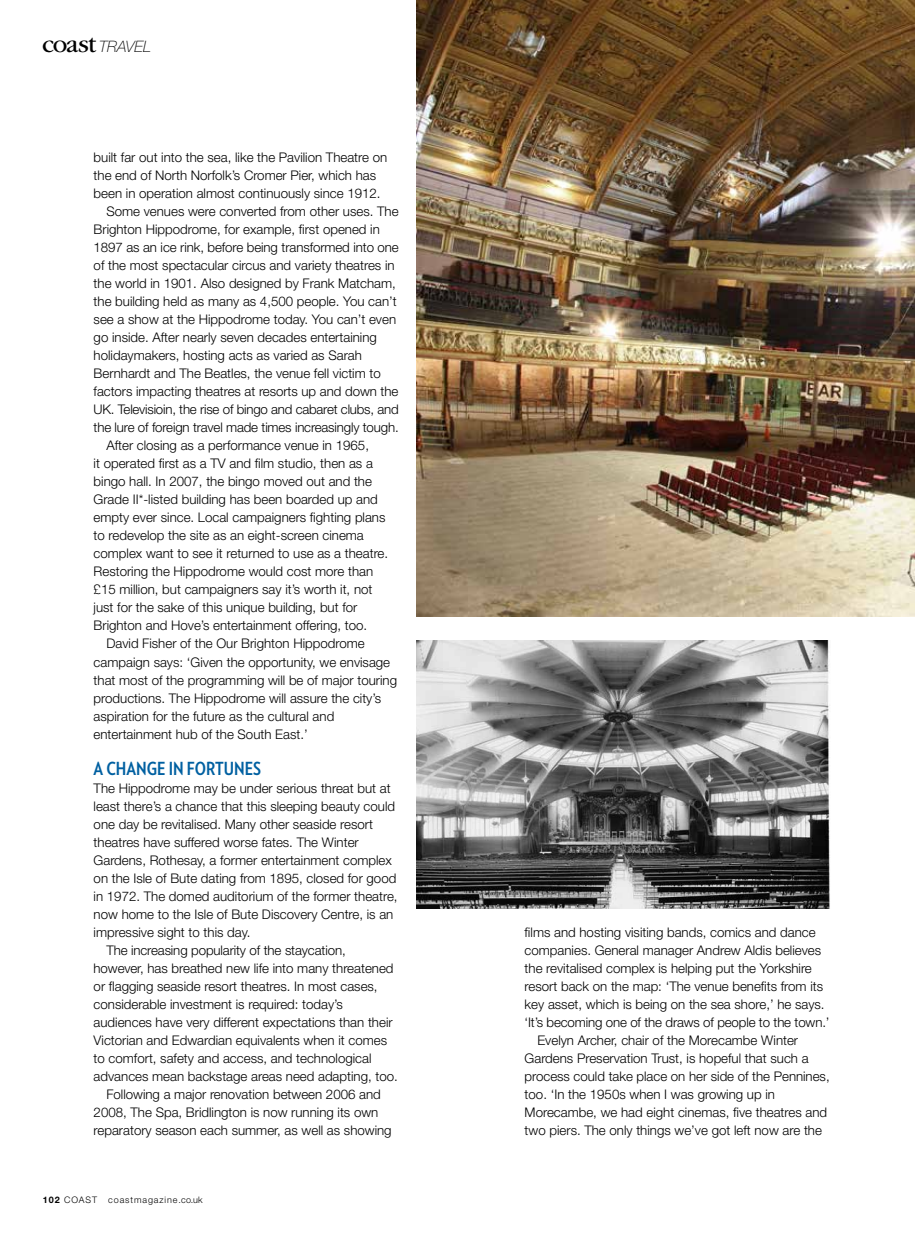
<style>
.page{position:relative;width:915px;height:1234px;background:#fff}
.page>*{position:absolute;margin:0;border:0;box-sizing:border-box;transform-origin:0 0}
.t1{font:700 18px "Verlag Condensed";color:#0060a1}
.t2{font:italic 100 15.75px "Helvetica Neue LT Std";letter-spacing:-.005em;color:#000}
.t3{font:300 13.35px "Helvetica Neue LT Std";color:#000}
.t4{font:300 9px "Helvetica Neue LT Std";letter-spacing:.1em;color:#000}
.s1{font-family:"ITC Garamond Std";font-weight:400;font-style:normal;font-size:25.5px}
.s2{font-weight:700}
</style>
<div class="page">
<img style="left:417px;top:0;width:497px;height:617px">
<img style="left:416px;top:640px;width:414px;height:268px">
<p class="t2" style="left:42px;top:38px;width:110px"><span class="s1">coast</span> TRAVEL</p>
<p class="t3" style="left:94px;top:149px;width:295px">built far out into the sea, like the Pavilion Theatre on</p>
<p class="t3" style="left:94px;top:167px;width:284px">the end of North Norfolk’s Cromer Pier, which has</p>
<p class="t3" style="left:94px;top:185px;width:288px">been in operation almost continuously since 1912.</p>
<p class="t3" style="left:106px;top:203px;width:293px">Some venues were converted from other uses. The</p>
<p class="t3" style="left:94px;top:221px;width:287px">Brighton Hippodrome, for example, first opened in</p>
<p class="t3" style="left:94px;top:239px;width:306px">1897 as an ice rink, before being transformed into one</p>
<p class="t3" style="left:94px;top:257px;width:302px">of the most spectacular circus and variety theatres in</p>
<p class="t3" style="left:94px;top:275px;width:303px">the world in 1901. Also designed by Frank Matcham,</p>
<p class="t3" style="left:94px;top:293px;width:304px">the building held as many as 4,500 people. You can’t</p>
<p class="t3" style="left:94px;top:311px;width:304px">see a show at the Hippodrome today. You can’t even</p>
<p class="t3" style="left:94px;top:329px;width:285px">go inside. After nearly seven decades entertaining</p>
<p class="t3" style="left:94px;top:347px;width:270px">holidaymakers, hosting acts as varied as Sarah</p>
<p class="t3" style="left:94px;top:365px;width:288px">Bernhardt and The Beatles, the venue fell victim to</p>
<p class="t3" style="left:94px;top:383px;width:306px">factors impacting theatres at resorts up and down the</p>
<p class="t3" style="left:94px;top:401px;width:306px">UK. Televisioin, the rise of bingo and cabaret clubs, and</p>
<p class="t3" style="left:94px;top:419px;width:306px">the lure of foreign travel made times increasingly tough.</p>
<p class="t3" style="left:106px;top:437px;width:264px">After closing as a performance venue in 1965,</p>
<p class="t3" style="left:94px;top:455px;width:281px">it operated first as a TV and film studio, then as a</p>
<p class="t3" style="left:94px;top:473px;width:280px">bingo hall. In 2007, the bingo moved out and the</p>
<p class="t3" style="left:94px;top:491px;width:285px">Grade II*-listed building has been boarded up and</p>
<p class="t3" style="left:94px;top:509px;width:293px">empty ever since. Local campaigners fighting plans</p>
<p class="t3" style="left:94px;top:527px;width:272px">to redevelop the site as an eight-screen cinema</p>
<p class="t3" style="left:94px;top:545px;width:296px">complex want to see it returned to use as a theatre.</p>
<p class="t3" style="left:94px;top:563px;width:281px">Restoring the Hippodrome would cost more than</p>
<p class="t3" style="left:94px;top:581px;width:280px">£15 million, but campaigners say it’s worth it, not</p>
<p class="t3" style="left:94px;top:599px;width:265px">just for the sake of this unique building, but for</p>
<p class="t3" style="left:94px;top:617px;width:275px">Brighton and Hove’s entertainment offering, too.</p>
<p class="t3" style="left:106px;top:635px;width:260px">David Fisher of the Our Brighton Hippodrome</p>
<p class="t3" style="left:94px;top:653px;width:298px">campaign says: ‘Given the opportunity, we envisage</p>
<p class="t3" style="left:94px;top:671px;width:305px">that most of the programming will be of major touring</p>
<p class="t3" style="left:94px;top:689px;width:289px">productions. The Hippodrome will assure the city’s</p>
<p class="t3" style="left:94px;top:707px;width:242px">aspiration for the future as the cultural and</p>
<p class="t3" style="left:94px;top:725px;width:215px">entertainment hub of the South East.’</p>
<h1 class="t1" style="left:94px;top:754px;width:169px">A CHANGE IN FORTUNES</h1>
<p class="t3" style="left:94px;top:779px;width:298px">The Hippodrome may be under serious threat but at</p>
<p class="t3" style="left:94px;top:797px;width:303px">least there’s a chance that this sleeping beauty could</p>
<p class="t3" style="left:94px;top:815px;width:281px">one day be revitalised. Many other seaside resort</p>
<p class="t3" style="left:94px;top:833px;width:266px">theatres have suffered worse fates. The Winter</p>
<p class="t3" style="left:94px;top:851px;width:300px">Gardens, Rothesay, a former entertainment complex</p>
<p class="t3" style="left:94px;top:869px;width:304px">on the Isle of Bute dating from 1895, closed for good</p>
<p class="t3" style="left:94px;top:887px;width:305px">in 1972. The domed auditorium of the former theatre,</p>
<p class="t3" style="left:94px;top:905px;width:301px">now home to the Isle of Bute Discovery Centre, is an</p>
<p class="t3" style="left:94px;top:923px;width:158px">impressive sight to this day.</p>
<p class="t3" style="left:106px;top:941px;width:241px">The increasing popularity of the staycation,</p>
<p class="t3" style="left:94px;top:959px;width:301px">however, has breathed new life into many threatened</p>
<p class="t3" style="left:94px;top:977px;width:285px">or flagging seaside resort theatres. In most cases,</p>
<p class="t3" style="left:94px;top:995px;width:251px">considerable investment is required: today’s</p>
<p class="t3" style="left:94px;top:1013px;width:300px">audiences have very different expectations than their</p>
<p class="t3" style="left:94px;top:1031px;width:295px">Victorian and Edwardian equivalents when it comes</p>
<p class="t3" style="left:94px;top:1049px;width:279px">to comfort, safety and access, and technological</p>
<p class="t3" style="left:94px;top:1067px;width:305px">advances mean backstage areas need adapting, too.</p>
<p class="t3" style="left:106px;top:1085px;width:276px">Following a major renovation between 2006 and</p>
<p class="t3" style="left:94px;top:1103px;width:286px">2008, The Spa, Bridlington is now running its own</p>
<p class="t3" style="left:94px;top:1121px;width:299px">reparatory season each summer, as well as showing</p>
<p class="t4" style="left:43px;top:1193px;width:161px"><span class="s2">102</span> coast coastmagazine.co.uk</p>
<p class="t3" style="left:524px;top:923px;width:292px">films and hosting visiting bands, comics and dance</p>
<p class="t3" style="left:524px;top:941px;width:298px">companies. General manager Andrew Aldis believes</p>
<p class="t3" style="left:524px;top:959px;width:288px">the revitalised complex is helping put the Yorkshire</p>
<p class="t3" style="left:524px;top:977px;width:300px">resort back on the map: ‘The venue benefits from its</p>
<p class="t3" style="left:524px;top:995px;width:301px">key asset, which is being on the sea shore,’ he says.</p>
<p class="t3" style="left:524px;top:1013px;width:306px">‘It’s becoming one of the draws of people to the town.’</p>
<p class="t3" style="left:537px;top:1031px;width:262px">Evelyn Archer, chair of the Morecambe Winter</p>
<p class="t3" style="left:524px;top:1049px;width:285px">Gardens Preservation Trust, is hopeful that such a</p>
<p class="t3" style="left:524px;top:1067px;width:306px">process could take place on her side of the Pennines,</p>
<p class="t3" style="left:524px;top:1085px;width:252px">too. ‘In the 1950s when I was growing up in</p>
<p class="t3" style="left:524px;top:1103px;width:304px">Morecambe, we had eight cinemas, five theatres and</p>
<p class="t3" style="left:524px;top:1121px;width:299px">two piers. The only things we’ve got left now are the</p>
</div>
